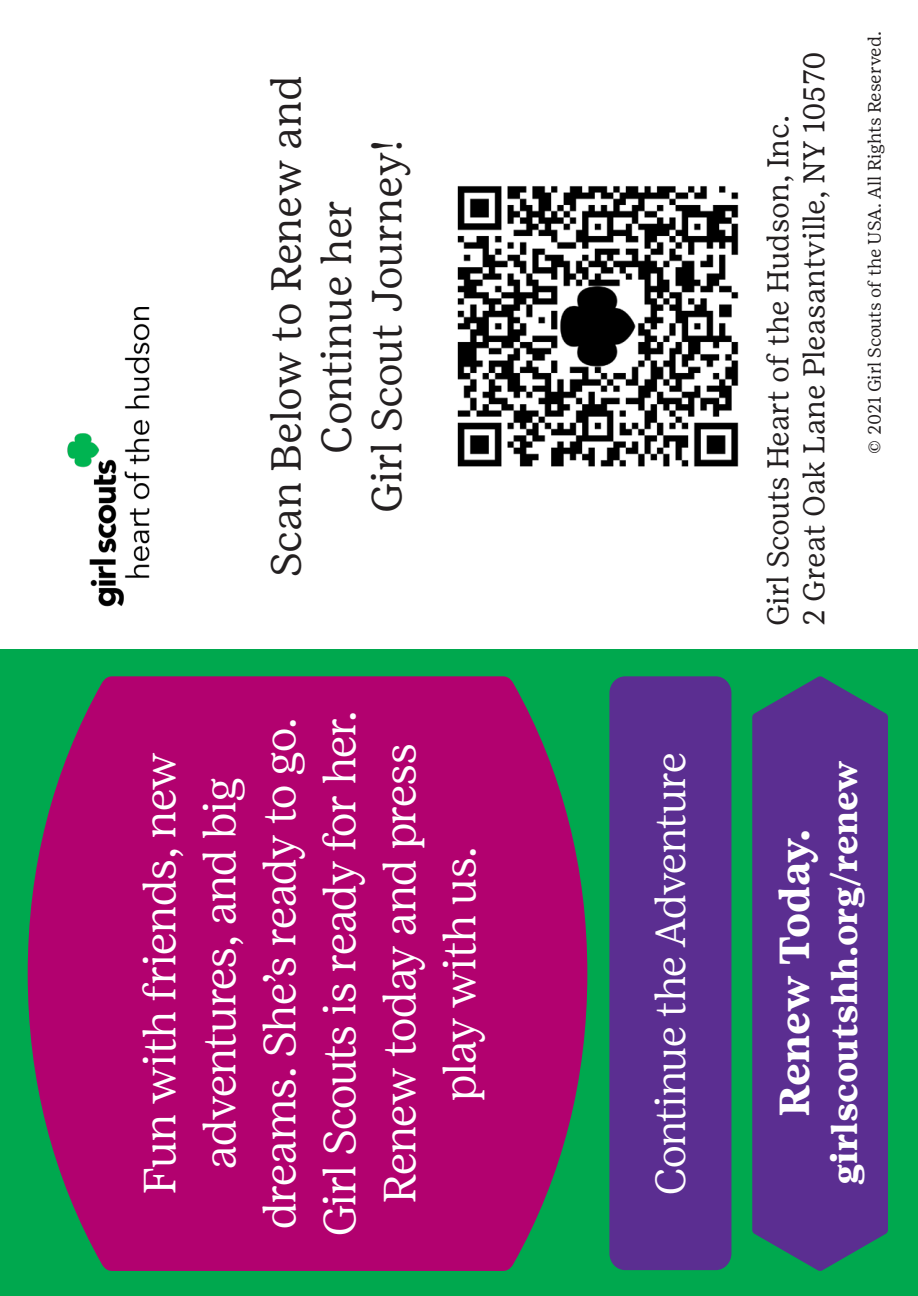
<style>
.page{position:relative;width:918px;height:1296px;background:#fff}
.page>*{position:absolute;margin:0;border:0;box-sizing:border-box;transform-origin:0 0}
.t1{font:300 45px/60px "Girl Scout Display";letter-spacing:-.01em;color:#fff;text-align:center}
.t2{font:42px/50.4px "Girl Scout Text";letter-spacing:-.01em;color:#231f20;text-align:center}
.t3{font:300 42px "Girl Scout Display";letter-spacing:-.01em;color:#fff}
.t4{font:700 42px "Girl Scout Text";letter-spacing:-.01em;color:#fff}
.t5{font:700 36px "Girl Scout Text";letter-spacing:-.01em;color:#fff}
.t6{font:30px "Girl Scout Text";color:#231f20}
.t7{font:18px "Girl Scout Text";letter-spacing:-.01em;color:#231f20}
</style>
<div class="page">
<div style="left:0;top:649px;width:918px;height:647px;background:#00a84e"></div>
<svg style="left:28px;top:676px;width:559px;height:595px;background:#a20f6c"></svg>
<div style="left:609px;top:676px;width:122px;height:594px;background:#5b2e91;border-radius:16px"></div>
<svg style="left:752px;top:676px;width:136px;height:595px;background:#54368c"></svg>
<img style="left:67px;top:307px;width:83px;height:300px">
<img style="left:457px;top:186px;width:282px;height:281px">
<p class="t2" style="left:261px;top:577px;width:504px;rotate:-90deg">Scan Below to Renew and<br>Continue her</p>
<p class="t2" style="left:362px;top:513px;width:375px;rotate:-90deg">Girl Scout Journey!</p>
<p class="t1" style="left:130px;top:1236px;width:527px;rotate:-90deg">Fun with friends, new adventures, and big dreams. She’s ready to go.<br>Girl Scouts is ready for her.<br>Renew today and press play with us.</p>
<p class="t6" style="left:761px;top:626px;width:512px;rotate:-90deg">Girl Scouts Heart of the Hudson, Inc.</p>
<p class="t6" style="left:797px;top:626px;width:576px;rotate:-90deg">2 Great Oak Lane Pleasantville, NY 10570</p>
<p class="t7" style="left:864px;top:454px;width:424px;rotate:-90deg">© 2021 Girl Scouts of the USA. All Rights Reserved.</p>
<p class="t3" style="left:647px;top:1195px;width:444px;rotate:-90deg">Continue the Adventure</p>
<p class="t5" style="left:823px;top:1185px;width:426px;rotate:-90deg">girlscoutshh.org/renew</p>
<p class="t4" style="left:770px;top:1117px;width:290px;rotate:-90deg">Renew Today.</p>
</div>
